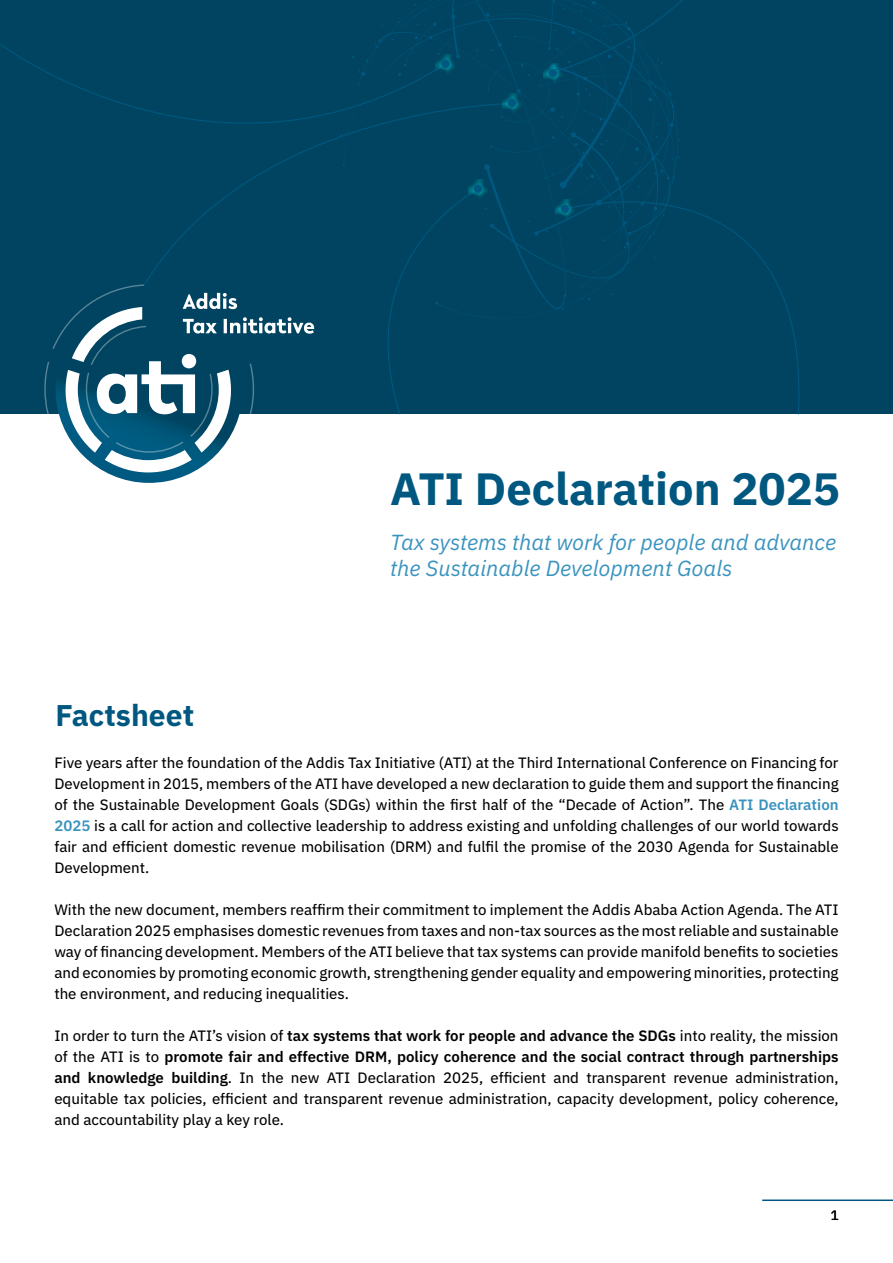
<style>
.page{position:relative;width:893px;height:1263px;background:#fff}
.page>*{position:absolute;margin:0;border:0;box-sizing:border-box;transform-origin:0 0}
.t1{font:700 45.3px "IBM Plex Sans";color:#005880}
.t2{font:700 30px "IBM Plex Sans";color:#005880}
.t3{font:italic 21.9px/26.2px "IBM Plex Sans";color:#3a93be}
.t4{font:15px/21px "IBM Plex Sans Text";color:#000;text-align:justify}
.t5{font:13.5px "IBM Plex Sans Text";color:#000}
.s1{font-family:"IBM Plex Sans";font-weight:600;color:#3a93be}
.s2{font-family:"IBM Plex Sans";font-weight:600}
</style>
<div class="page">
<div style="left:0;top:0;width:893px;height:414px;background:#004461"></div>
<svg style="left:44px;top:284px;width:270px;height:199px"></svg>
<svg style="left:143px;top:109px;width:197px;height:177px"></svg>
<svg style="left:340px;top:0;width:444px;height:415px"></svg>
<svg style="left:543px;top:63px;width:19px;height:20px"></svg>
<div style="left:549px;top:69px;width:8px;height:8px;background:#005880;border-radius:50%"></div>
<hr style="left:762px;top:1199px;width:131px;height:2px;background:#005880">
<p class="t2" style="left:56px;top:692px;width:140px">Factsheet</p>
<h1 class="t1" style="left:390px;top:453px;width:451px">ATI Declaration 2025</h1>
<h3 class="t3" style="left:390px;top:527px;width:447px">Tax systems that work for people and advance the Sustainable Development Goals</h3>
<p class="t4" style="left:54px;top:751px;width:786px">Five years after the foundation of the Addis Tax Initiative (ATI) at the Third International Conference on Financing for Development in 2015, members of the ATI have developed a new declaration to guide them and support the financing of the Sustainable Development Goals (SDGs) within the first half of the “Decade of Action”. The <span class="s1">ATI Declaration 2025</span> is a call for action and collective leadership to address existing and unfolding challenges of our world towards fair and efficient domestic revenue mobilisation (DRM) and fulfil the promise of the 2030 Agenda for Sustainable Development.</p>
<p class="t4" style="left:54px;top:898px;width:786px">With the new document, members reaffirm their commitment to implement the Addis Ababa Action Agenda. The ATI Declaration 2025 emphasises domestic revenues from taxes and non-tax sources as the most reliable and sustainable way of financing development. Members of the ATI believe that tax systems can provide manifold benefits to societies and economies by promoting economic growth, strengthening gender equality and empowering minorities, protecting the environment, and reducing inequalities.</p>
<p class="t4" style="left:54px;top:1024px;width:786px">In order to turn the ATI’s vision of <span class="s2">tax systems that work for people and advance the SDGs</span> into reality, the mission of the ATI is to <span class="s2">promote fair and effective DRM, policy coherence and the social contract through partnerships and knowledge building</span>. In the new ATI Declaration 2025, efficient and transparent revenue administration, equitable tax policies, efficient and transparent revenue administration, capacity development, policy coherence, and accountability play a key role.</p>
<p class="t5" style="left:831px;top:1204px;width:10px">1</p>
</div>
